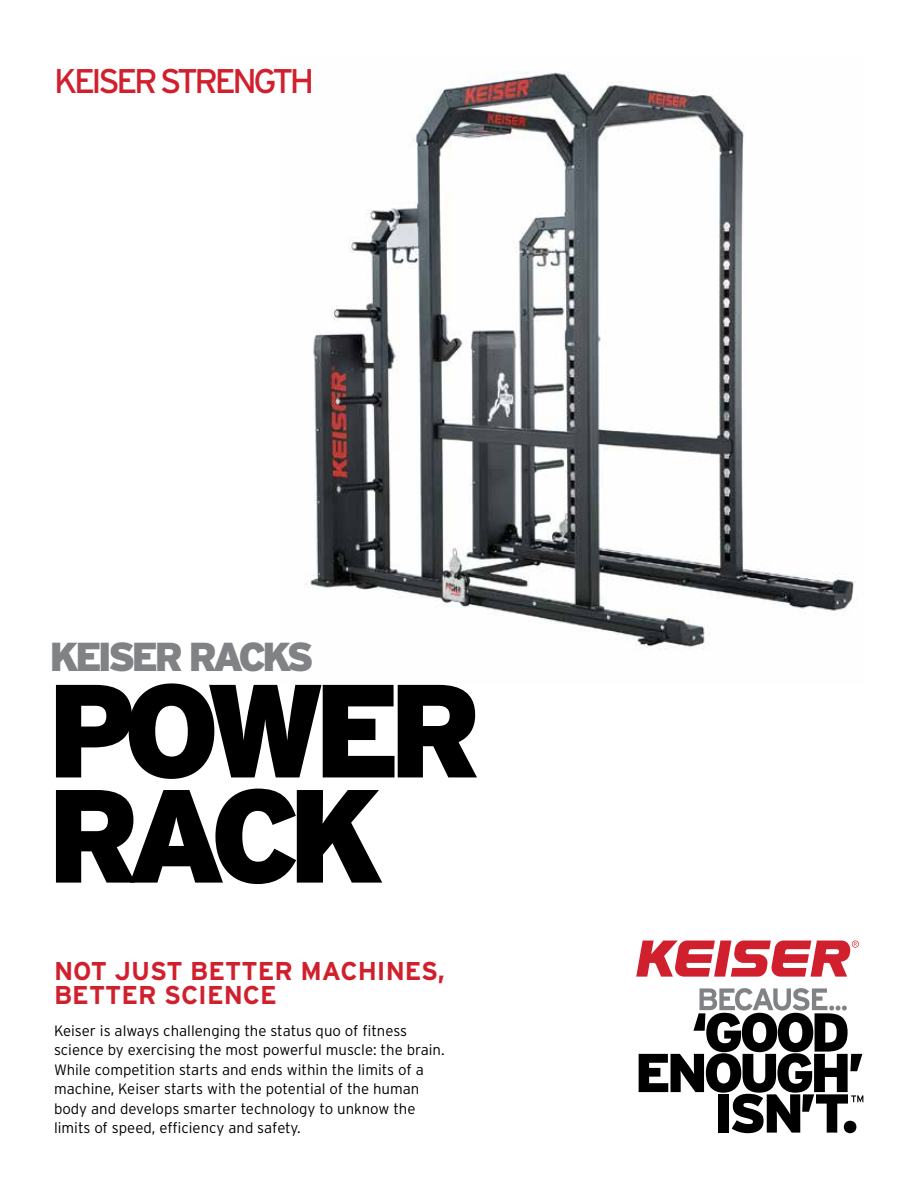
<style>
.page{position:relative;width:918px;height:1188px;background:#fff}
.page>*{position:absolute;margin:0;border:0;box-sizing:border-box;transform-origin:0 0}
.t1{font:900 132.3px/105.1px "Interstate";letter-spacing:-.1em;color:#000}
.t2{font:900 40.5px "Interstate";letter-spacing:-.1em;color:#808285}
.t3{font:34.2px "Interstate";letter-spacing:-.1em;color:#d1202d}
.t4{font:700 25.8px/23.5px "Interstate";color:#d1202d}
.t5{font:300 15px/19.5px "Interstate";color:#000}
</style>
<div class="page">
<img style="left:305px;top:71px;width:550px;height:578px">
<svg style="left:636px;top:941px;width:223px;height:36px"></svg>
<svg style="left:639px;top:988px;width:224px;height:145px"></svg>
<h3 class="t3" style="left:54px;top:62px;width:262px">KEISER STRENGTH</h3>
<h2 class="t2" style="left:49px;top:634px;width:266px">KEISER RACKS</h2>
<h1 class="t1" style="left:47px;top:677px;width:438px">POWER<br>RACK</h1>
<h3 class="t4" style="left:54px;top:959px;width:392px">NOT JUST BETTER MACHINES,<br>BETTER SCIENCE</h3>
<p class="t5" style="left:54px;top:1021px;width:392px">Keiser is always challenging the status quo of fitness science by exercising the most powerful muscle: the brain.<br>While competition starts and ends within the limits of a machine, Keiser starts with the potential of the human body and develops smarter technology to unknow the limits of speed, efficiency and safety.</p>
</div>
